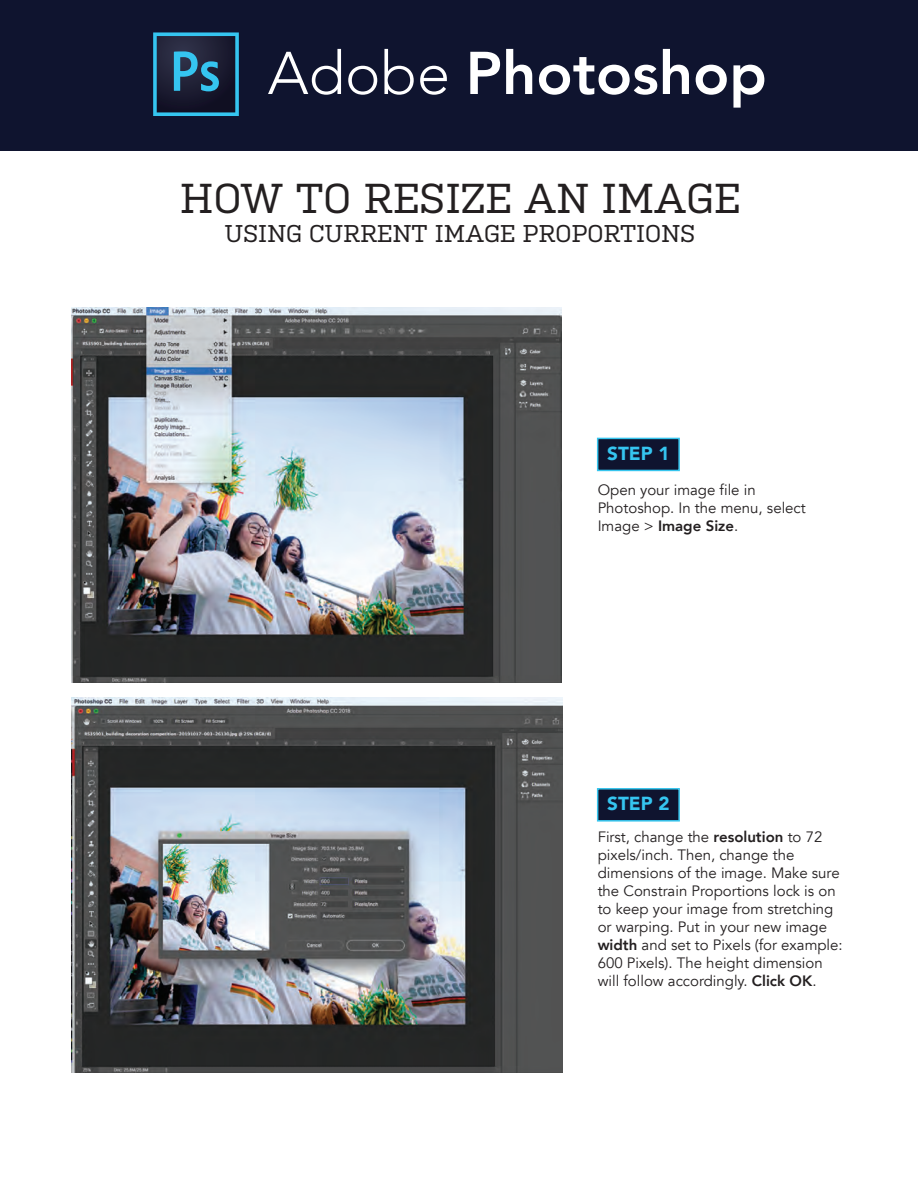
<style>
.page{position:relative;width:918px;height:1188px;background:#fff}
.page>*{position:absolute;margin:0;border:0;box-sizing:border-box;transform-origin:0 0}
.t1{font:800 59.7px "Avenir";color:#fff}
.t2{font:41.7px "Kulturista";color:#231f20}
.t3{font:24.3px "Kulturista";color:#231f20}
.t4{font:900 18.9px "Avenir";color:#35c5f0}
.t5{font:15px/18px "Avenir";color:#231f20}
.s1{font-weight:300}
.s2{font-weight:800}
</style>
<div class="page">
<div style="left:0;top:0;width:918px;height:150px;background:#0f142f"></div>
<svg style="left:153px;top:32px;width:86px;height:84px"></svg>
<img style="left:71px;top:307px;width:491px;height:375px">
<img style="left:71px;top:697px;width:492px;height:376px">
<div style="left:597px;top:438px;width:83px;height:33px;background:#0f142f;border:2px solid #36c5ee"></div>
<div style="left:597px;top:788px;width:83px;height:34px;background:#0f142f;border:2px solid #36c5ee"></div>
<h1 class="t1" style="left:268px;top:27px;width:501px"><span class="s1">Adobe</span> Photoshop</h1>
<h2 class="t2" style="left:180px;top:175px;width:562px">HOW TO RESIZE AN IMAGE</h2>
<h3 class="t3" style="left:225px;top:220px;width:472px">USING CURRENT IMAGE PROPORTIONS</h3>
<p class="t4" style="left:607px;top:437px;width:64px">STEP 1</p>
<p class="t5" style="left:598px;top:481px;width:210px">Open your image file in<br>Photoshop. In the menu, select<br>Image &gt; <span class="s2">Image Size</span>.</p>
<p class="t4" style="left:607px;top:787px;width:64px">STEP 2</p>
<p class="t5" style="left:598px;top:828px;width:247px">First, change the <span class="s2">resolution</span> to 72 pixels/inch. Then, change the dimensions of the image. Make sure the Constrain Proportions lock is on to keep your image from stretching or warping. Put in your new image <span class="s2">width</span> and set to Pixels (for example:<br>600 Pixels). The height dimension will follow accordingly. <span class="s2">Click OK</span>.</p>
</div>
